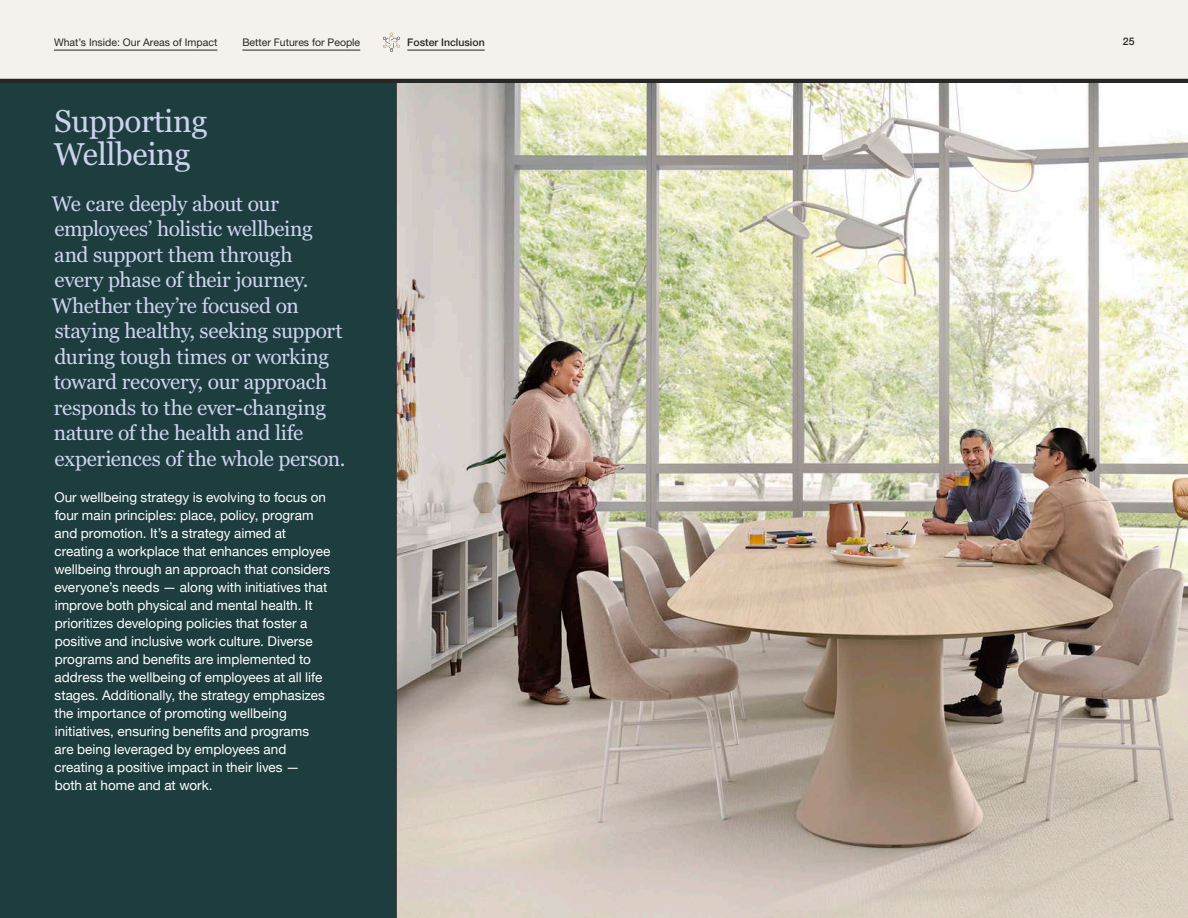
<style>
.page{position:relative;width:1188px;height:918px;background:#f5f1ed}
.page>*{position:absolute;margin:0;border:0;box-sizing:border-box;transform-origin:0 0}
.Better_Futures_Title{font:31.5px/33px "Georgia Pro";letter-spacing:-.01em;color:#cdd3ee}
.Text{font:21px/25.5px "Georgia Pro";letter-spacing:-.015em;color:#cdd3ee}
.Text-2{font:13.5px/18px "Helvetica Neue";color:#fff}
.t1{font:10.5px "Helvetica Neue LT Pro";color:#272725}
.t2{font:500 10.5px "Helvetica Neue LT Pro";color:#272725}
</style>
<div class="page">
<hr style="left:0;top:79px;width:1188px;height:4px;background:#272725">
<hr style="left:242px;top:50px;width:118px;height:1px;background:#272725">
<hr style="left:54px;top:50px;width:163px;height:1px;background:#272725">
<hr style="left:407px;top:50px;width:78px;height:1px;background:#272725">
<svg style="left:383px;top:33px;width:17px;height:19px"></svg>
<div style="left:0;top:83px;width:397px;height:835px;background:#1d3d3e"></div>
<img style="left:397px;top:83px;width:791px;height:835px">
<hr style="left:396px;top:82px;width:1px;height:836px;background:#272725">
<p class="t1" style="left:54px;top:36px;width:165px">What’s Inside: Our Areas of Impact</p>
<p class="t1" style="left:242px;top:36px;width:119px">Better Futures for People</p>
<p class="t2" style="left:407px;top:36px;width:79px">Foster Inclusion</p>
<p class="t2" style="left:1123px;top:35px;width:13px">25</p>
<p class="Better_Futures_Title" style="left:54px;top:106px;width:155px">Supporting<br>Wellbeing</p>
<p class="Text" style="left:52px;top:192px;width:295px">We care deeply about our employees’ holistic wellbeing and support them through<br>every phase of their journey.<br>Whether they’re focused on staying healthy, seeking support during tough times or working toward recovery, our approach responds to the ever-changing nature of the health and life experiences of the whole person.</p>
<p class="Text-2" style="left:54px;top:489px;width:277px">Our wellbeing strategy is evolving to focus on four main principles: place, policy, program and promotion. It’s a strategy aimed at creating a workplace that enhances employee wellbeing through an approach that considers everyone’s needs — along with initiatives that improve both physical and mental health. It prioritizes developing policies that foster a positive and inclusive work culture. Diverse programs and benefits are implemented to address the wellbeing of employees at all life stages. Additionally, the strategy emphasizes the importance of promoting wellbeing initiatives, ensuring benefits and programs are being leveraged by employees and creating a positive impact in their lives — both at home and at work.</p>
</div>
